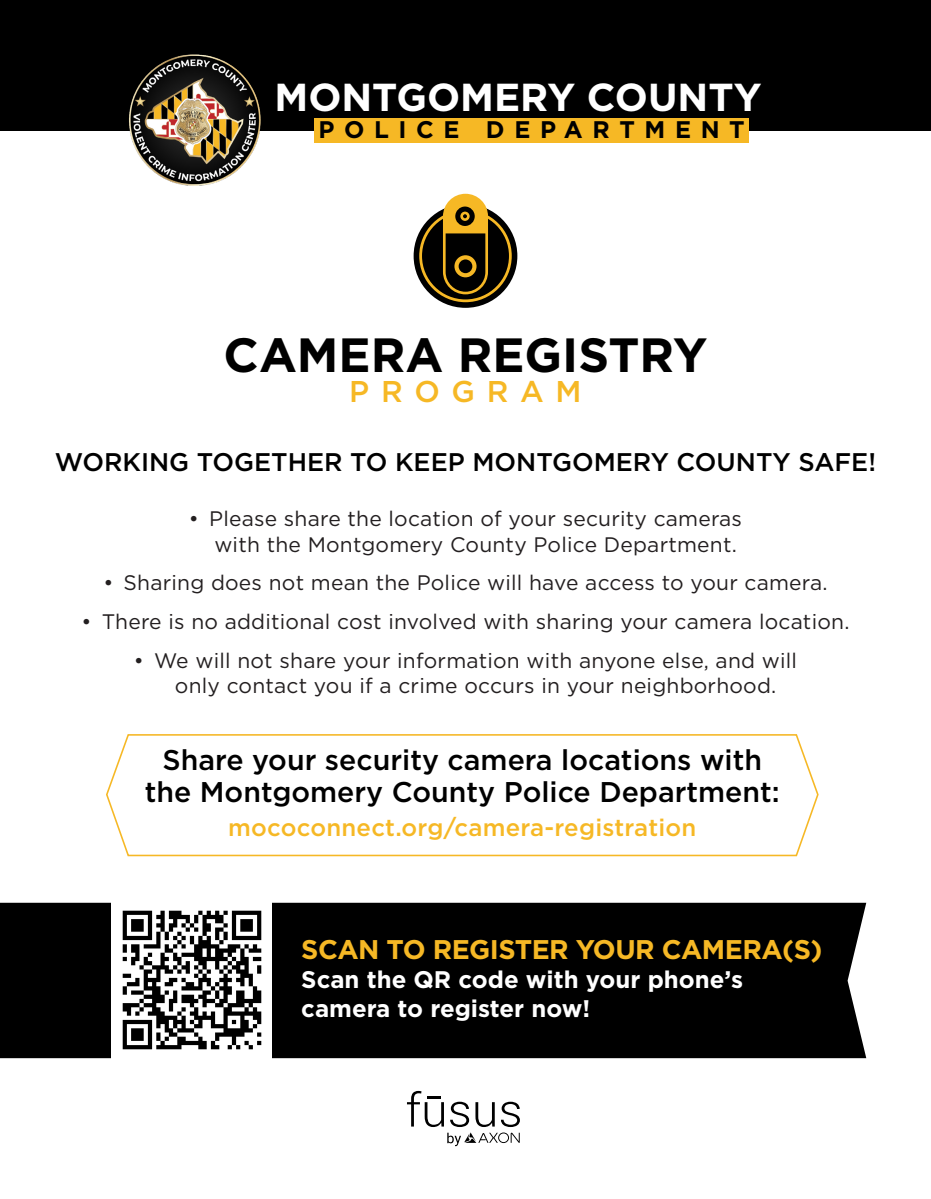
<style>
.page{position:relative;width:931px;height:1199px;background:#fff}
.page>*{position:absolute;margin:0;border:0;box-sizing:border-box;transform-origin:0 0}
.t1{font:700 48px "Gotham";color:#000}
.t2{font:700 39px "Gotham";color:#fff}
.t3{font:500 30px "Gotham";letter-spacing:.39em;color:#f6b825}
.t4{font:500 28.5px "Gotham";color:#000}
.t5{font:700 27px "Gotham";letter-spacing:-.02em;color:#f6b825}
.t6{font:500 25.5px "Gotham";color:#000}
.t7{font:700 24px "Gotham";color:#fff}
.t8{font:500 24px "Gotham";letter-spacing:.01em;color:#f6b825}
.Paragraph_Style_1{font:700 24px "Gotham";letter-spacing:.4em;color:#000}
.t9{font:21px/25.2px "Gotham";letter-spacing:.01em;color:#231f20;text-align:right}
.s1{color:#000}
</style>
<div class="page">
<div style="left:0;top:903px;width:866px;height:155px;background:#000"></div>
<div style="left:0;top:0;width:931px;height:131px;background:#000"></div>
<div style="left:414px;top:204px;width:103px;height:104px;background:#000;border-radius:50%"></div>
<svg style="left:419px;top:194px;width:93px;height:108px"></svg>
<svg style="left:106px;top:734px;width:713px;height:123px"></svg>
<div style="left:314px;top:119px;width:435px;height:24px;background:#f6b825"></div>
<div style="left:112px;top:901px;width:160px;height:160px;background:#fff"></div>
<img style="left:122px;top:910px;width:140px;height:140px">
<img style="left:129px;top:54px;width:132px;height:132px">
<svg style="left:407px;top:1091px;width:113px;height:55px"></svg>
<p class="t2" style="left:275px;top:71px;width:516px">MONTGOMERY COUNTY<span class="s1">Y</span></p>
<p class="Paragraph_Style_1" style="left:318px;top:114px;width:428px">POLICE DEPARTMENT</p>
<p class="t1" style="left:224px;top:323px;width:485px">CAMERA REGISTRY</p>
<p class="t3" style="left:349px;top:372px;width:234px">PROGRAM</p>
<p class="t6" style="left:55px;top:445px;width:823px">WORKING TOGETHER TO KEEP MONTGOMERY COUNTY SAFE!</p>
<p class="t9" style="left:189px;top:506px;width:555px">• Please share the location of your security cameras with the Montgomery County Police Department.</p>
<p class="t9" style="left:103px;top:570px;width:726px">• Sharing does not mean the Police will have access to your camera.</p>
<p class="t9" style="left:82px;top:608px;width:769px">• There is no additional cost involved with sharing your camera location.</p>
<p class="t9" style="left:175px;top:647px;width:624px;text-align:left;text-indent:-41px">• We will not share your information with anyone else, and will only contact you if a crime occurs in your neighborhood.</p>
<p class="t4" style="left:162px;top:741px;width:601px">Share your security camera locations with</p>
<p class="t4" style="left:145px;top:773px;width:637px">the Montgomery County Police Department:</p>
<p class="t8" style="left:228px;top:812px;width:470px">mococonnect.org/camera-registration</p>
<p class="t5" style="left:301px;top:932px;width:523px">SCAN TO REGISTER YOUR CAMERA(S)</p>
<p class="t7" style="left:301px;top:963px;width:443px">Scan the QR code with your phone’s</p>
<p class="t7" style="left:301px;top:992px;width:290px">camera to register now!</p>
</div>
